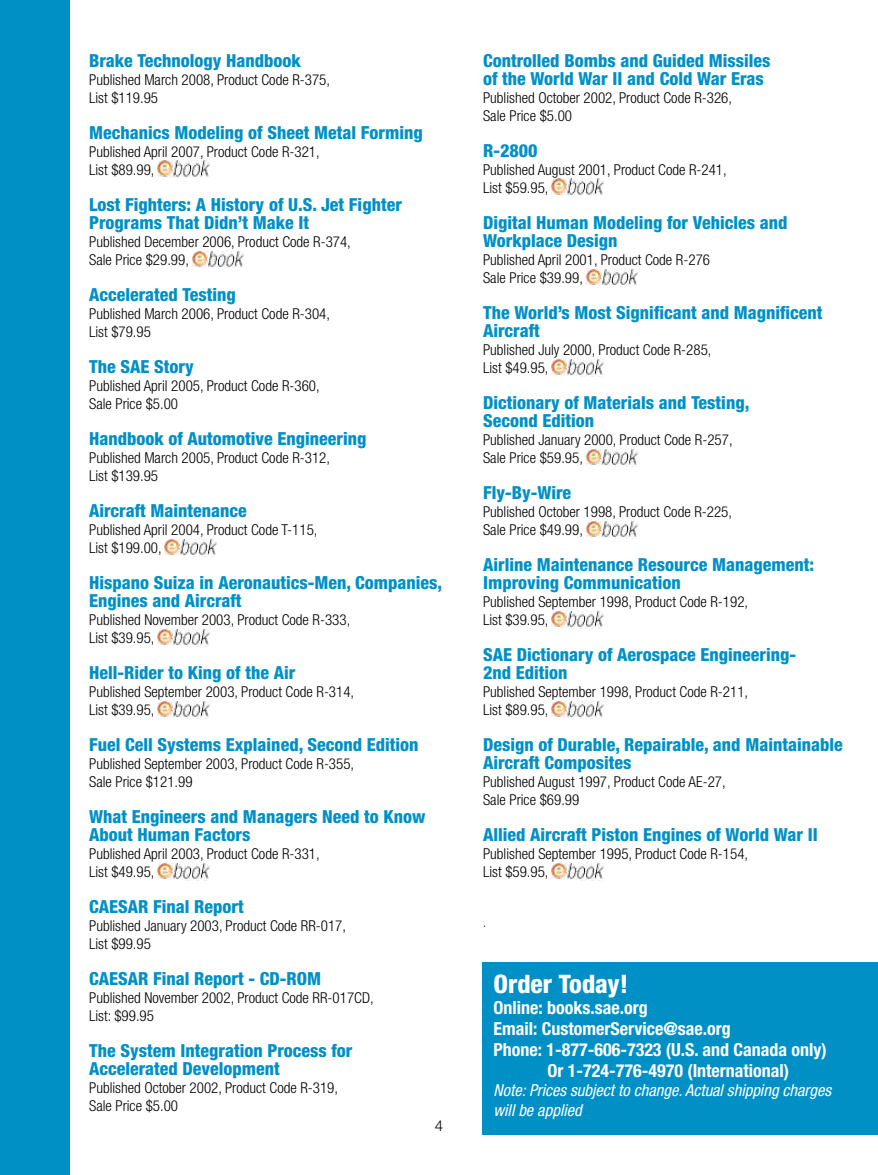
<style>
.page{position:relative;width:878px;height:1175px;background:#fff}
.page>*{position:absolute;margin:0;border:0;box-sizing:border-box;transform-origin:0 0}
.t1{font:800 condensed 25.5px "Helvetica Neue LT Std";color:#fff}
.t2{font:800 condensed 18px/18px "Helvetica Neue LT Std";color:#0090c6}
.t3{font:700 condensed 18px "Helvetica Neue LT Std";color:#fff}
.t4{font:italic condensed 16.5px/19.5px "Helvetica Neue LT Std";color:#fff}
.t5{font:300 condensed 15px/18px "Helvetica Neue LT Std";color:#000}
.t6{font:300 15px "Helvetica Neue LT Std";color:#000}
.t7{font:300 condensed 12px "Helvetica Neue LT Std";color:#000}
</style>
<div class="page">
<div style="left:0;top:0;width:69px;height:1174px;background:#0090c6"></div>
<img style="left:158px;top:161px;width:52px;height:17px">
<img style="left:192px;top:251px;width:52px;height:17px">
<img style="left:165px;top:539px;width:52px;height:17px">
<img style="left:158px;top:629px;width:52px;height:17px">
<img style="left:158px;top:701px;width:52px;height:17px">
<img style="left:158px;top:863px;width:52px;height:17px">
<img style="left:551px;top:179px;width:53px;height:17px">
<img style="left:586px;top:269px;width:52px;height:17px">
<img style="left:551px;top:359px;width:53px;height:17px">
<img style="left:586px;top:449px;width:52px;height:17px">
<img style="left:586px;top:521px;width:52px;height:17px">
<img style="left:551px;top:611px;width:53px;height:17px">
<img style="left:551px;top:701px;width:53px;height:17px">
<img style="left:551px;top:863px;width:53px;height:17px">
<div style="left:482px;top:962px;width:396px;height:173px;background:#0090c6"></div>
<p class="t2" style="left:89px;top:51px;width:213px">Brake Technology Handbook</p>
<p class="t5" style="left:89px;top:70px;width:242px">Published March 2008, Product Code R-375,<br>List $119.95</p>
<p class="t2" style="left:89px;top:123px;width:335px">Mechanics Modeling of Sheet Metal Forming</p>
<p class="t5" style="left:89px;top:142px;width:232px">Published April 2007, Product Code R-321,<br>List $89.99,</p>
<p class="t2" style="left:89px;top:195px;width:314px">Lost Fighters: A History of U.S. Jet Fighter<br>Programs That Didn’t Make It</p>
<p class="t5" style="left:89px;top:232px;width:263px">Published December 2006, Product Code R-374,<br>Sale Price $29.99,</p>
<p class="t2" style="left:89px;top:285px;width:148px">Accelerated Testing</p>
<p class="t5" style="left:89px;top:304px;width:242px">Published March 2006, Product Code R-304,<br>List $79.95</p>
<p class="t2" style="left:89px;top:357px;width:106px">The SAE Story</p>
<p class="t5" style="left:89px;top:376px;width:232px">Published April 2005, Product Code R-360,<br>Sale Price $5.00</p>
<p class="t2" style="left:89px;top:429px;width:279px">Handbook of Automotive Engineering</p>
<p class="t5" style="left:89px;top:448px;width:242px">Published March 2005, Product Code R-312,<br>List $139.95</p>
<p class="t2" style="left:89px;top:501px;width:159px">Aircraft Maintenance</p>
<p class="t5" style="left:89px;top:520px;width:230px">Published April 2004, Product Code T-115,<br>List $199.00,</p>
<p class="t2" style="left:89px;top:573px;width:354px">Hispano Suiza in Aeronautics-Men, Companies,<br>Engines and Aircraft</p>
<p class="t5" style="left:89px;top:610px;width:263px">Published November 2003, Product Code R-333,<br>List $39.95,</p>
<p class="t2" style="left:89px;top:663px;width:208px">Hell-Rider to King of the Air</p>
<p class="t5" style="left:89px;top:682px;width:266px">Published September 2003, Product Code R-314,<br>List $39.95,</p>
<p class="t2" style="left:89px;top:735px;width:331px">Fuel Cell Systems Explained, Second Edition</p>
<p class="t5" style="left:89px;top:754px;width:266px">Published September 2003, Product Code R-355,<br>Sale Price $121.99</p>
<p class="t2" style="left:89px;top:807px;width:338px">What Engineers and Managers Need to Know<br>About Human Factors</p>
<p class="t5" style="left:89px;top:844px;width:232px">Published April 2003, Product Code R-331,<br>List $49.95,</p>
<p class="t2" style="left:89px;top:897px;width:156px">CAESAR Final Report</p>
<p class="t5" style="left:89px;top:916px;width:258px">Published January 2003, Product Code RR-017,<br>List $99.95</p>
<p class="t2" style="left:89px;top:969px;width:234px">CAESAR Final Report - CD-ROM</p>
<p class="t5" style="left:89px;top:988px;width:286px">Published November 2002, Product Code RR-017CD,<br>List: $99.95</p>
<p class="t2" style="left:89px;top:1041px;width:265px">The System Integration Process for<br>Accelerated Development</p>
<p class="t5" style="left:89px;top:1078px;width:250px">Published October 2002, Product Code R-319,<br>Sale Price $5.00</p>
<p class="t6" style="left:434px;top:1116px;width:10px">4</p>
<p class="t2" style="left:483px;top:51px;width:289px">Controlled Bombs and Guided Missiles of the World War II and Cold War Eras</p>
<p class="t5" style="left:483px;top:88px;width:250px">Published October 2002, Product Code R-326,<br>Sale Price $5.00</p>
<p class="t2" style="left:483px;top:141px;width:56px">R-2800</p>
<p class="t5" style="left:483px;top:160px;width:245px">Published August 2001, Product Code R-241,<br>List $59.95,</p>
<p class="t2" style="left:483px;top:213px;width:306px">Digital Human Modeling for Vehicles and<br>Workplace Design</p>
<p class="t5" style="left:483px;top:250px;width:228px">Published April 2001, Product Code R-276<br>Sale Price $39.99,</p>
<p class="t2" style="left:483px;top:303px;width:341px">The World’s Most Significant and Magnificent<br>Aircraft</p>
<p class="t5" style="left:483px;top:340px;width:230px">Published July 2000, Product Code R-285,<br>List $49.95,</p>
<p class="t2" style="left:483px;top:393px;width:268px">Dictionary of Materials and Testing,<br>Second Edition</p>
<p class="t5" style="left:483px;top:430px;width:251px">Published January 2000, Product Code R-257,<br>Sale Price $59.95,</p>
<p class="t2" style="left:483px;top:483px;width:90px">Fly-By-Wire</p>
<p class="t5" style="left:483px;top:502px;width:250px">Published October 1998, Product Code R-225,<br>Sale Price $49.99,</p>
<p class="t2" style="left:483px;top:555px;width:332px">Airline Maintenance Resource Management:<br>Improving Communication</p>
<p class="t5" style="left:483px;top:592px;width:266px">Published September 1998, Product Code R-192,<br>List $39.95,</p>
<p class="t2" style="left:483px;top:645px;width:314px">SAE Dictionary of Aerospace Engineering-<br>2nd Edition</p>
<p class="t5" style="left:483px;top:682px;width:266px">Published September 1998, Product Code R-211,<br>List $89.95,</p>
<p class="t2" style="left:483px;top:735px;width:361px">Design of Durable, Repairable, and Maintainable<br>Aircraft Composites</p>
<p class="t5" style="left:483px;top:772px;width:244px">Published August 1997, Product Code AE-27,<br>Sale Price $69.99</p>
<p class="t2" style="left:483px;top:825px;width:336px">Allied Aircraft Piston Engines of World War II</p>
<p class="t5" style="left:483px;top:844px;width:266px">Published September 1995, Product Code R-154,<br>List $59.95,</p>
<p class="t7" style="left:483px;top:915px;width:4px">.</p>
<h1 class="t1" style="left:493px;top:968px;width:136px">Order Today!</h1>
<p class="t3" style="left:493px;top:996px;width:156px">Online: books.sae.org</p>
<p class="t3" style="left:493px;top:1017px;width:239px">Email: CustomerService@sae.org</p>
<p class="t3" style="left:493px;top:1038px;width:335px">Phone: 1-877-606-7323 (U.S. and Canada only)</p>
<p class="t3" style="left:547px;top:1059px;width:243px">Or 1-724-776-4970 (International)</p>
<p class="t4" style="left:493px;top:1081px;width:339px">Note: Prices subject to change. Actual shipping charges will be applied</p>
</div>
